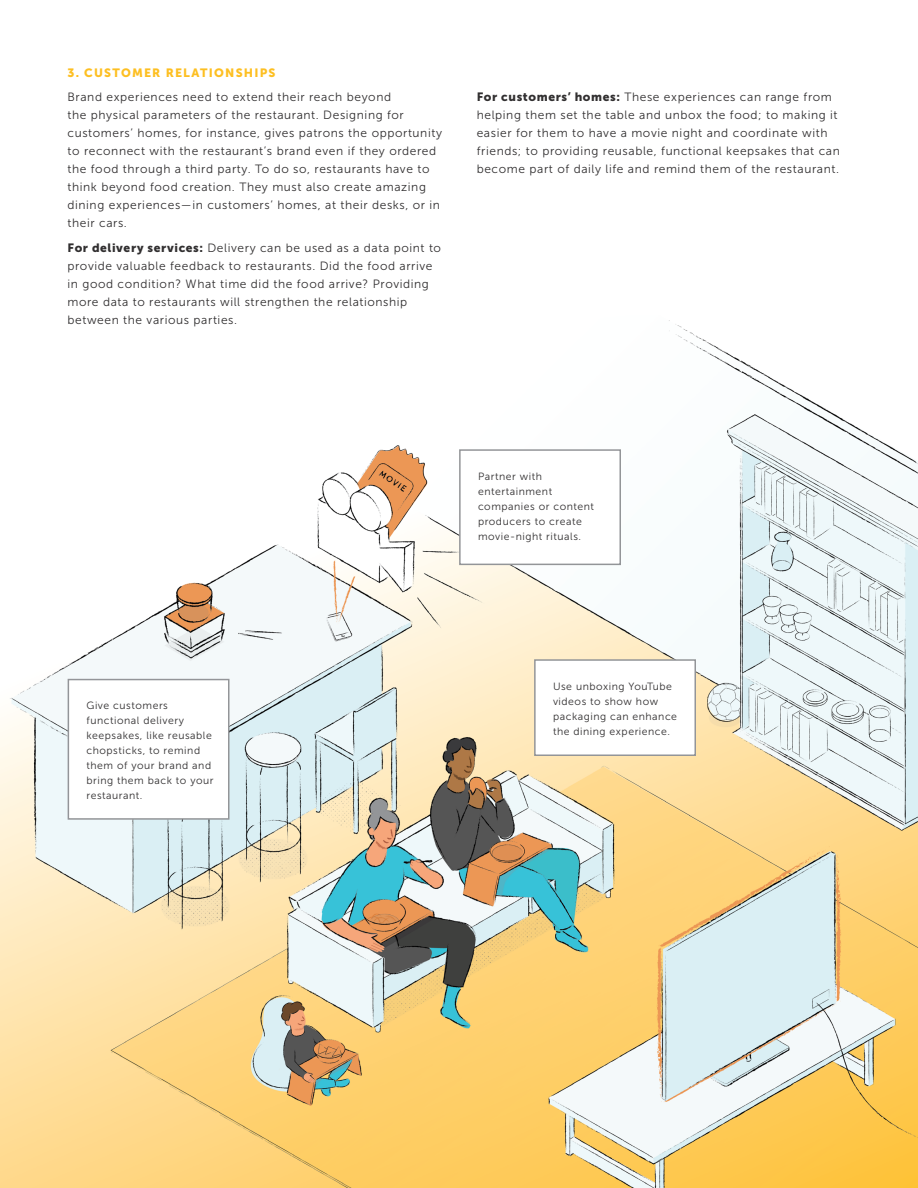
<style>
.page{position:relative;width:918px;height:1188px;background:#fff}
.page>*{position:absolute;margin:0;border:0;box-sizing:border-box;transform-origin:0 0}
.t1{font:12px/18px "Museo Sans 300";letter-spacing:.05em;color:#312f30}
.t2{font:12px "Museo Sans 900";letter-spacing:.1em;color:#fdbf22}
.t3{font:10.5px/15px "Museo Sans 300";letter-spacing:.05em;color:#312f30}
.s1{font-family:"Museo Sans 900"}
</style>
<div class="page">
<img style="left:0;top:320px;width:918px;height:868px">
<div style="left:534px;top:659px;width:162px;height:97px;background:#fff;border:2px solid #939598"></div>
<div style="left:459px;top:449px;width:162px;height:116px;background:#fff;border:2px solid #939598"></div>
<div style="left:68px;top:679px;width:162px;height:141px;background:#fff;border:2px solid #939598"></div>
<p class="t2" style="left:68px;top:65px;width:209px">3. CUSTOMER RELATIONSHIPS</p>
<p class="t1" style="left:68px;top:88px;width:376px">Brand experiences need to extend their reach beyond<br>the physical parameters of the restaurant. Designing for customers’ homes, for instance, gives patrons the opportunity to reconnect with the restaurant’s brand even if they ordered the food through a third party. To do so, restaurants have to think beyond food creation. They must also create amazing dining experiences—in customers’ homes, at their desks, or in their cars.</p>
<p class="t1" style="left:68px;top:239px;width:375px"><span class="s1">For delivery services:</span> Delivery can be used as a data point to provide valuable feedback to restaurants. Did the food arrive in good condition? What time did the food arrive? Providing more data to restaurants will strengthen the relationship between the various parties.</p>
<p class="t1" style="left:477px;top:88px;width:365px"><span class="s1">For customers’ homes:</span> These experiences can range from helping them set the table and unbox the food; to making it easier for them to have a movie night and coordinate with friends; to providing reusable, functional keepsakes that can become part of daily life and remind them of the restaurant.</p>
<p class="t3" style="left:87px;top:698px;width:129px">Give customers functional delivery keepsakes, like reusable chopsticks, to remind them of your brand and bring them back to your restaurant.</p>
<p class="t3" style="left:478px;top:469px;width:118px">Partner with entertainment companies or content producers to create movie-night rituals.</p>
<p class="t3" style="left:553px;top:678px;width:126px">Use unboxing YouTube videos to show how packaging can enhance the dining experience.</p>
</div>
